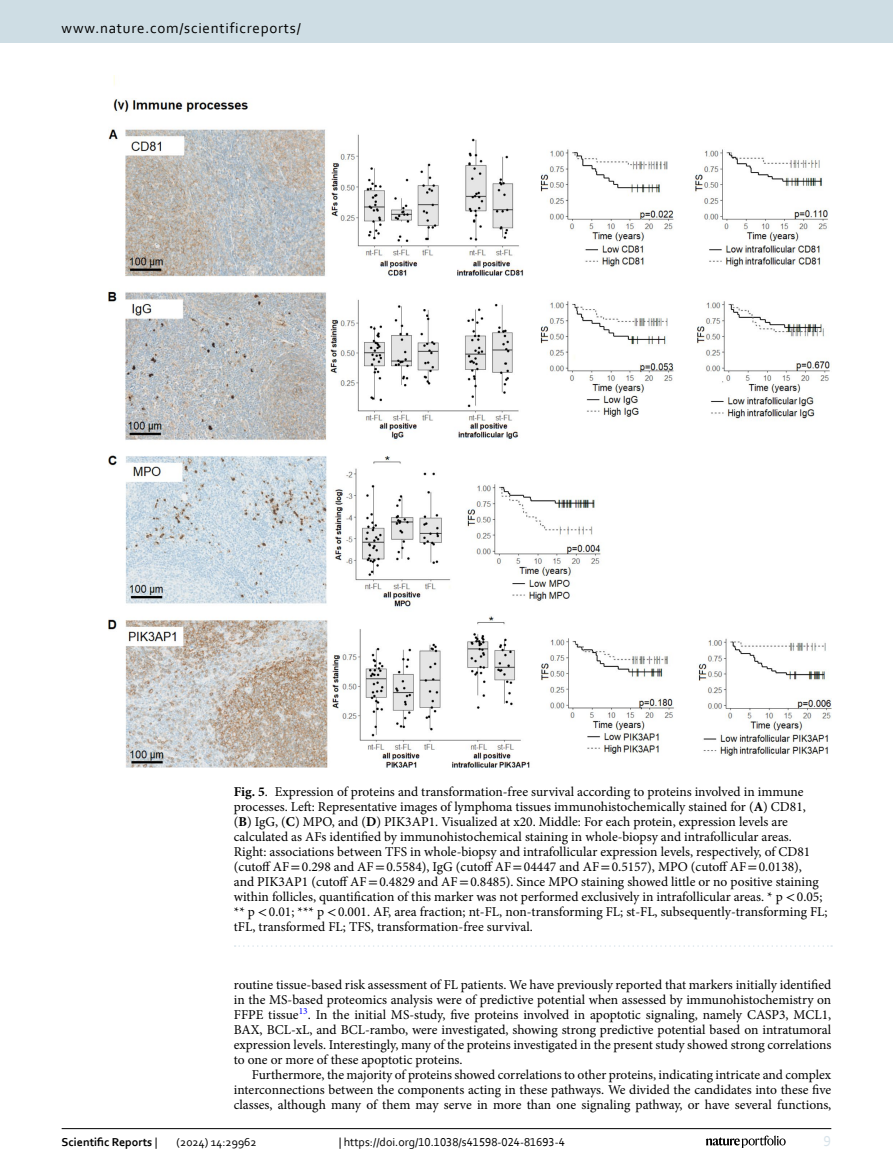
<style>
.page{position:relative;width:893px;height:1174px;background:#fff}
.page>*{position:absolute;margin:0;border:0;box-sizing:border-box;transform-origin:0 0}
.t1{font:15px "Corbel";letter-spacing:.05em;color:#000}
.t2{font:15px "Corbel";color:#d9e4eb}
.Figure_Caption{font:13.5px/15px "Minion Pro";color:#000}
.Body_Text_Indent{font:13.5px/15px "Minion Pro";letter-spacing:-.005em;color:#000;text-align:justify}
.t3{font:12px "Corbel";color:#000}
.t4{font:700 12px "Corbel";color:#000}
.s1{font-weight:700}
.s2{font-family:"STIX"}
.s3{font-weight:400}
</style>
<div class="page">
<img style="left:108px;top:76px;width:723px;height:692px">
<svg style="left:235px;top:945px;width:597px;height:1px"></svg>
<hr style="left:62px;top:1128px;width:769px;height:1px;background:#000">
<svg style="left:706px;top:1135px;width:80px;height:12px"></svg>
<div style="left:0;top:0;width:893px;height:43px;background:#cedde4"></div>
<p class="t1" style="left:62px;top:18px;width:241px">www.nature.com/scientificreports/</p>
<p class="Figure_Caption" style="left:234px;top:784px;width:595px"><span class="s1">Fig. 5</span>. Expression of proteins and transformation-free survival according to proteins involved in immune processes. Left: Representative images of lymphoma tissues immunohistochemically stained for (<span class="s1">A</span>) CD81,<br>(<span class="s1">B</span>) IgG, (<span class="s1">C</span>) MPO, and (<span class="s1">D</span>) PIK3AP1. Visualized at x20. Middle: For each protein, expression levels are calculated as AFs identified by immunohistochemical staining in whole-biopsy and intrafollicular areas.<br>Right: associations between TFS in whole-biopsy and intrafollicular expression levels, respectively, of CD81 (cutoff AF<span class="s2">=</span>0.298 and AF<span class="s2">=</span>0.5584), IgG (cutoff AF<span class="s2">=</span>04447 and AF<span class="s2">=</span>0.5157), MPO (cutoff AF<span class="s2">=</span>0.0138),<br>and PIK3AP1 (cutoff AF<span class="s2">=</span>0.4829 and AF<span class="s2">=</span>0.8485). Since MPO staining showed little or no positive staining within follicles, quantification of this marker was not performed exclusively in intrafollicular areas. * p <span class="s2">&lt;</span>0.05; ** p <span class="s2">&lt;</span>0.01; *** p <span class="s2">&lt;</span>0.001. AF, area fraction; nt-FL, non-transforming FL; st-FL, subsequently-transforming FL; tFL, transformed FL; TFS, transformation-free survival.</p>
<p class="Body_Text_Indent" style="left:234px;top:977px;width:599px">routine tissue-based risk assessment of FL patients. We have previously reported that markers initially identified in the MS-based proteomics analysis were of predictive potential when assessed by immunohistochemistry on FFPE tissue<sup>13</sup>. In the initial MS-study, five proteins involved in apoptotic signaling, namely CASP3, MCL1, BAX, BCL-xL, and BCL-rambo, were investigated, showing strong predictive potential based on intratumoral expression levels. Interestingly, many of the proteins investigated in the present study showed strong correlations to one or more of these apoptotic proteins.</p>
<p class="Body_Text_Indent" style="left:234px;top:1067px;width:599px;text-indent:18px">Furthermore, the majority of proteins showed correlations to other proteins, indicating intricate and complex interconnections between the components acting in these pathways. We divided the candidates into these five classes, although many of them may serve in more than one signaling pathway, or have several functions,</p>
<p class="t4" style="left:62px;top:1134px;width:97px">Scientific Reports <span class="s3">|</span></p>
<p class="t3" style="left:177px;top:1134px;width:82px">(2024) 14:29962</p>
<p class="t3" style="left:339px;top:1134px;width:228px">| https://doi.org/10.1038/s41598-024-81693-4</p>
<p class="t2" style="left:824px;top:1132px;width:9px">9</p>
</div>
